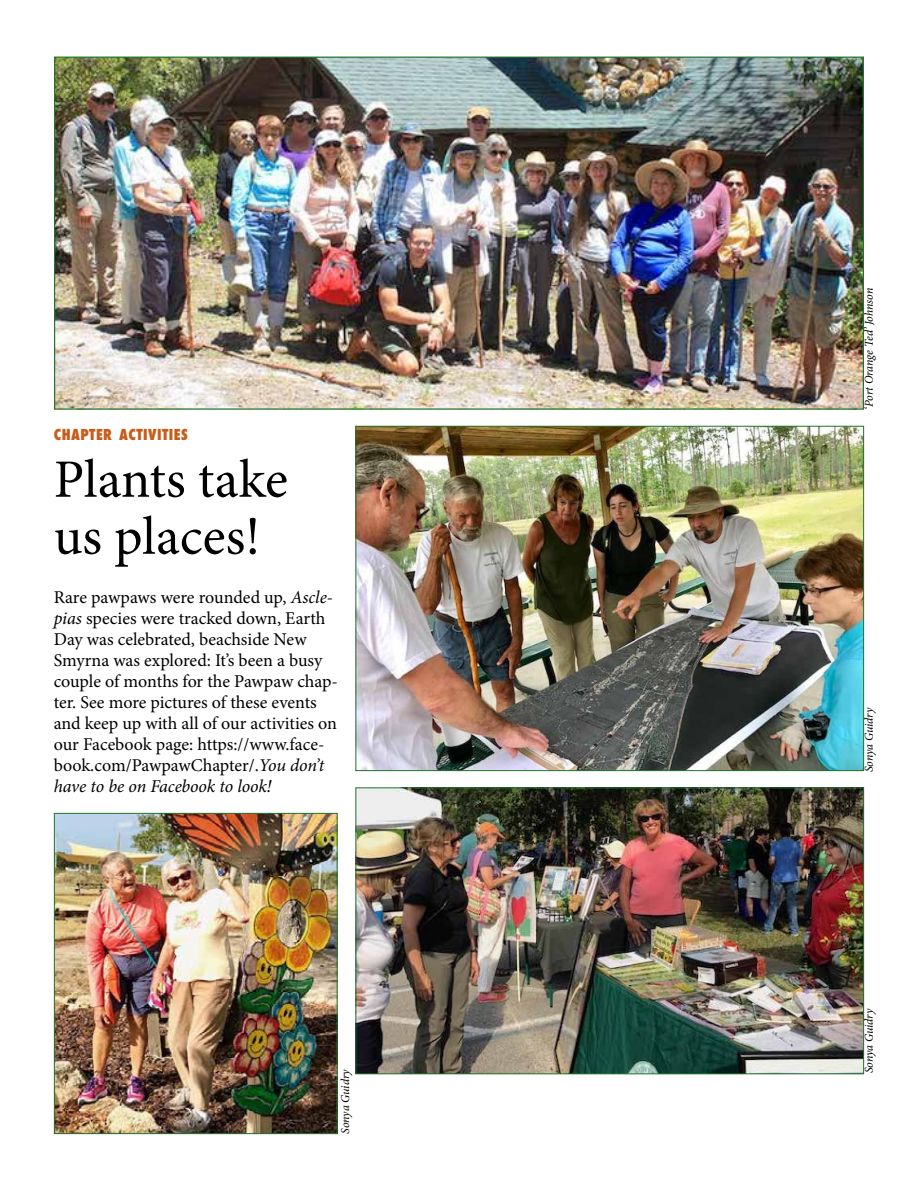
<style>
.page{position:relative;width:918px;height:1188px;background:#fff}
.page>*{position:absolute;margin:0;border:0;box-sizing:border-box;transform-origin:0 0}
.t1{font:54px/57px "Minion Pro";color:#000}
.t2{font:18px/21px "Minion Pro";color:#000}
.t3{font:800 condensed 14.7px "Futura";letter-spacing:.03em;color:#c85c1a}
.t4{font:italic 12px "Minion Pro";letter-spacing:-.01em;color:#000}
.s1{font-style:italic}
</style>
<div class="page">
<img style="left:357px;top:789px;width:505px;height:283px">
<div style="left:355px;top:787px;width:509px;height:287px;border:1px solid #21752f"></div>
<img style="left:56px;top:815px;width:279px;height:317px">
<div style="left:54px;top:813px;width:283px;height:321px;border:1px solid #21752f"></div>
<img style="left:56px;top:59px;width:806px;height:349px">
<img style="left:358px;top:428px;width:504px;height:341px">
<p class="t3" style="left:54px;top:424px;width:136px">CHAPTER ACTIVITIES</p>
<h1 class="t1" style="left:54px;top:451px;width:236px">Plants take us places!</h1>
<p class="t2" style="left:54px;top:587px;width:286px">Rare pawpaws were rounded up, <span class="s1">Ascle&shy;pias</span> species were tracked down, Earth Day was celebrated, beachside New Smyrna was explored: It’s been a busy couple of months for the Pawpaw chap&shy;ter. See more pictures of these events and keep up with all of our activities on our Facebook page: https://www.face&shy;book.com/PawpawChapter/.<span class="s1">You don’t have to be on Facebook to look!</span></p>
<p class="t4" style="left:337px;top:1134px;width:67px;rotate:-90deg">Sonya Guidry</p>
<p class="t4" style="left:861px;top:410px;width:123px;rotate:-90deg">‘Port Orange Ted’ Johnson</p>
<p class="t4" style="left:861px;top:772px;width:67px;rotate:-90deg">Sonya Guidry</p>
<p class="t4" style="left:861px;top:1073px;width:67px;rotate:-90deg">Sonya Guidry</p>
</div>
